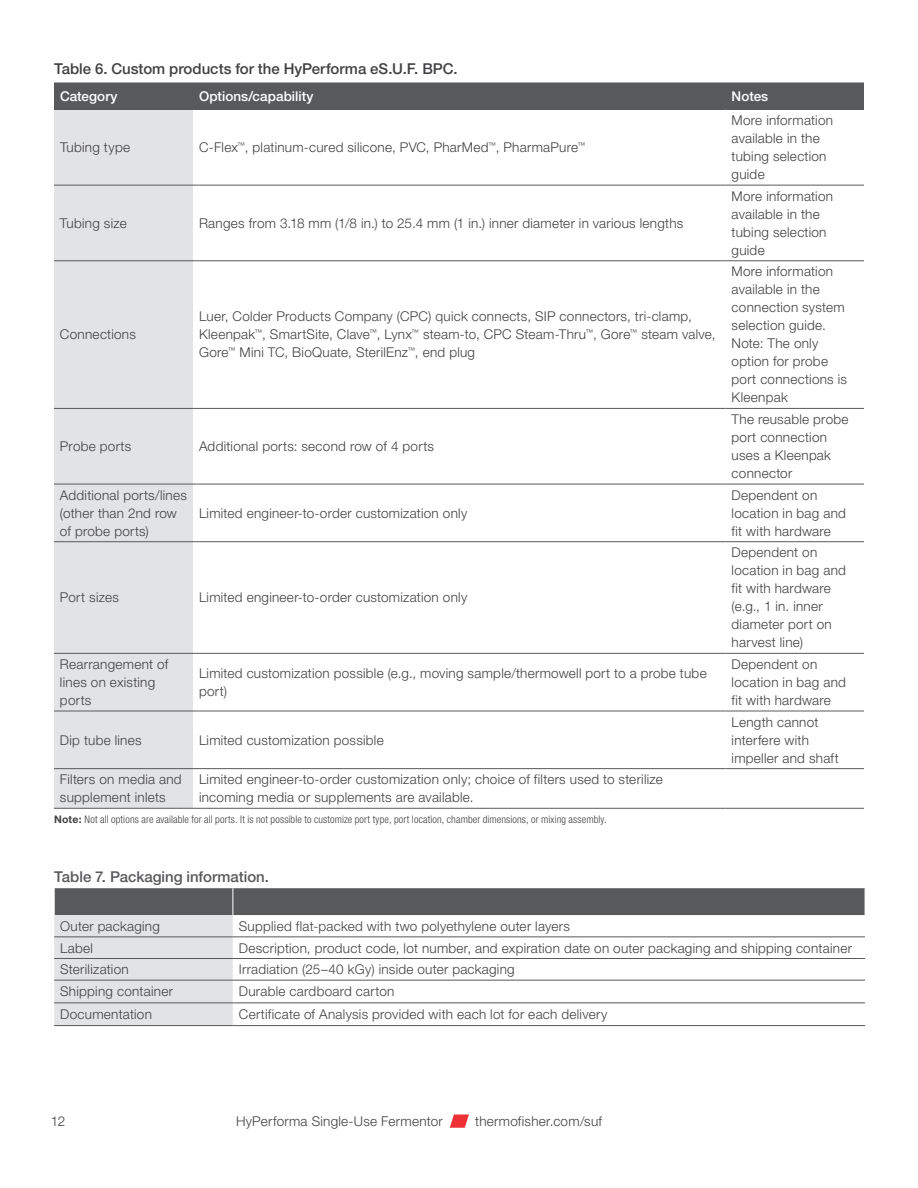
<style>
.page{position:relative;width:918px;height:1188px;background:#fff}
.page>*{position:absolute;margin:0;border:0;box-sizing:border-box;transform-origin:0 0}
.t1{font:500 15px "Helvetica Neue LTW1 G";color:#414042}
.t2{font:500 15px "Helvetica Neue LTW1 G";color:#58595b}
.t3{font:300 13.5px/18px "Helvetica Neue LTW1 G";letter-spacing:.02em;color:#414042}
.t4{font:500 13.5px "Helvetica Neue LTW1 G";letter-spacing:.005em;color:#fff}
.t5{font:300 condensed 10.5px "Helvetica Neue LTW1 G";letter-spacing:.01em;color:#414042}
.s1{font-weight:700;font-stretch:normal}
</style>
<div class="page">
<div style="left:54px;top:82px;width:810px;height:27px;background:#58595b"></div>
<div style="left:54px;top:110px;width:139px;height:698px;background:#e2e3e4"></div>
<svg style="left:193px;top:184px;width:671px;height:624px"></svg>
<hr style="left:54px;top:109px;width:139px;height:1px;background:#58595b">
<hr style="left:193px;top:109px;width:533px;height:1px;background:#58595b">
<hr style="left:726px;top:109px;width:138px;height:1px;background:#58595b">
<hr style="left:54px;top:185px;width:139px;height:1px;background:#58595b">
<hr style="left:193px;top:185px;width:533px;height:1px;background:#58595b">
<hr style="left:726px;top:185px;width:138px;height:1px;background:#58595b">
<hr style="left:54px;top:261px;width:139px;height:1px;background:#58595b">
<hr style="left:193px;top:261px;width:533px;height:1px;background:#58595b">
<hr style="left:726px;top:261px;width:138px;height:1px;background:#58595b">
<hr style="left:54px;top:408px;width:139px;height:1px;background:#58595b">
<hr style="left:193px;top:408px;width:533px;height:1px;background:#58595b">
<hr style="left:726px;top:408px;width:138px;height:1px;background:#58595b">
<hr style="left:54px;top:484px;width:139px;height:1px;background:#58595b">
<hr style="left:54px;top:541px;width:139px;height:1px;background:#58595b">
<hr style="left:193px;top:484px;width:533px;height:1px;background:#58595b">
<hr style="left:193px;top:541px;width:533px;height:1px;background:#58595b">
<hr style="left:726px;top:484px;width:138px;height:1px;background:#58595b">
<hr style="left:726px;top:541px;width:138px;height:1px;background:#58595b">
<hr style="left:54px;top:653px;width:139px;height:1px;background:#58595b">
<hr style="left:193px;top:653px;width:533px;height:1px;background:#58595b">
<hr style="left:726px;top:653px;width:138px;height:1px;background:#58595b">
<hr style="left:54px;top:711px;width:139px;height:1px;background:#58595b">
<hr style="left:193px;top:711px;width:533px;height:1px;background:#58595b">
<hr style="left:726px;top:711px;width:138px;height:1px;background:#58595b">
<hr style="left:54px;top:768px;width:139px;height:1px;background:#58595b">
<hr style="left:193px;top:768px;width:533px;height:1px;background:#58595b">
<hr style="left:726px;top:768px;width:138px;height:1px;background:#58595b">
<hr style="left:54px;top:808px;width:139px;height:1px;background:#58595b">
<hr style="left:193px;top:808px;width:533px;height:1px;background:#58595b">
<hr style="left:726px;top:808px;width:138px;height:1px;background:#58595b">
<svg style="left:54px;top:888px;width:811px;height:138px"></svg>
<hr style="left:54px;top:937px;width:179px;height:1px;background:#58595b">
<hr style="left:54px;top:958px;width:179px;height:1px;background:#58595b">
<hr style="left:54px;top:980px;width:179px;height:1px;background:#58595b">
<hr style="left:54px;top:1003px;width:179px;height:1px;background:#58595b">
<hr style="left:54px;top:1025px;width:179px;height:1px;background:#58595b">
<svg style="left:450px;top:1114px;width:19px;height:14px"></svg>
<p class="t1" style="left:54px;top:60px;width:405px">Table 6. Custom products for the HyPerforma eS.U.F. BPC.</p>
<p class="t4" style="left:60px;top:88px;width:59px">Category</p>
<p class="t4" style="left:199px;top:88px;width:116px">Options/capability</p>
<p class="t4" style="left:732px;top:88px;width:38px">Notes</p>
<p class="t3" style="left:60px;top:138px;width:72px">Tubing type</p>
<p class="t3" style="left:199px;top:138px;width:388px">C-Flex<sup>™</sup>, platinum-cured silicone, PVC, PharMed<sup>™</sup>, PharmaPure<sup>™</sup></p>
<p class="t3" style="left:732px;top:111px;width:103px">More information available in the tubing selection guide</p>
<p class="t3" style="left:60px;top:214px;width:68px">Tubing size</p>
<p class="t3" style="left:199px;top:214px;width:486px">Ranges from 3.18 mm (1/8 in.) to 25.4 mm (1 in.) inner diameter in various lengths</p>
<p class="t3" style="left:60px;top:326px;width:77px">Connections</p>
<p class="t3" style="left:199px;top:308px;width:518px">Luer, Colder Products Company (CPC) quick connects, SIP connectors, tri-clamp,<br>Kleenpak<sup>™</sup>, SmartSite, Clave<sup>™</sup>, Lynx<sup>™</sup> steam-to, CPC Steam-Thru<sup>™</sup>, Gore<sup>™</sup> steam valve,<br>Gore<sup>™</sup> Mini TC, BioQuate, SterilEnz<sup>™</sup>, end plug</p>
<p class="t3" style="left:60px;top:437px;width:73px">Probe ports</p>
<p class="t3" style="left:199px;top:437px;width:236px">Additional ports: second row of 4 ports</p>
<p class="t3" style="left:60px;top:486px;width:128px">Additional ports/lines (other than 2nd row of probe ports)</p>
<p class="t3" style="left:199px;top:504px;width:270px">Limited engineer-to-order customization only</p>
<p class="t3" style="left:60px;top:588px;width:60px">Port sizes</p>
<p class="t3" style="left:199px;top:588px;width:270px">Limited engineer-to-order customization only</p>
<p class="t3" style="left:732px;top:187px;width:103px">More information available in the tubing selection guide</p>
<p class="t3" style="left:732px;top:263px;width:117px">More information available in the connection system selection guide.<br>Note: The only option for probe port connections is<br>Kleenpak</p>
<p class="t3" style="left:732px;top:410px;width:118px">The reusable probe port connection uses a Kleenpak connector</p>
<p class="t3" style="left:732px;top:486px;width:116px">Dependent on location in bag and fit with hardware</p>
<p class="t3" style="left:732px;top:543px;width:116px">Dependent on location in bag and fit with hardware (e.g., 1 in. inner diameter port on harvest line)</p>
<p class="t3" style="left:60px;top:655px;width:110px">Rearrangement of lines on existing ports</p>
<p class="t3" style="left:199px;top:664px;width:509px">Limited customization possible (e.g., moving sample/thermowell port to a probe tube port)</p>
<p class="t3" style="left:732px;top:655px;width:116px">Dependent on location in bag and fit with hardware</p>
<p class="t3" style="left:60px;top:731px;width:83px">Dip tube lines</p>
<p class="t3" style="left:199px;top:731px;width:186px">Limited customization possible</p>
<p class="t3" style="left:732px;top:713px;width:109px">Length cannot interfere with impeller and shaft</p>
<p class="t3" style="left:60px;top:770px;width:123px">Filters on media and supplement inlets</p>
<p class="t3" style="left:199px;top:770px;width:465px">Limited engineer-to-order customization only; choice of filters used to sterilize incoming media or supplements are available.</p>
<p class="t5" style="left:54px;top:813px;width:554px"><span class="s1">Note:</span> Not all options are available for all ports. It is not possible to customize port type, port location, chamber dimensions, or mixing assembly.</p>
<p class="t2" style="left:54px;top:868px;width:216px">Table 7. Packaging information.</p>
<p class="t3" style="left:60px;top:917px;width:101px">Outer packaging</p>
<p class="t3" style="left:239px;top:917px;width:333px">Supplied flat-packed with two polyethylene outer layers</p>
<p class="t3" style="left:60px;top:939px;width:34px">Label</p>
<p class="t3" style="left:239px;top:939px;width:615px">Description, product code, lot number, and expiration date on outer packaging and shipping container</p>
<p class="t3" style="left:60px;top:960px;width:70px">Sterilization</p>
<p class="t3" style="left:239px;top:960px;width:277px">Irradiation (25–40 kGy) inside outer packaging</p>
<p class="t3" style="left:60px;top:982px;width:114px">Shipping container</p>
<p class="t3" style="left:239px;top:982px;width:157px">Durable cardboard carton</p>
<p class="t3" style="left:60px;top:1005px;width:93px">Documentation</p>
<p class="t3" style="left:239px;top:1005px;width:370px">Certificate of Analysis provided with each lot for each delivery</p>
<p class="t3" style="left:51px;top:1112px;width:16px">12</p>
<p class="t3" style="left:236px;top:1112px;width:208px">HyPerforma Single-Use Fermentor</p>
<p class="t3" style="left:475px;top:1112px;width:128px">thermofisher.com/suf</p>
</div>
